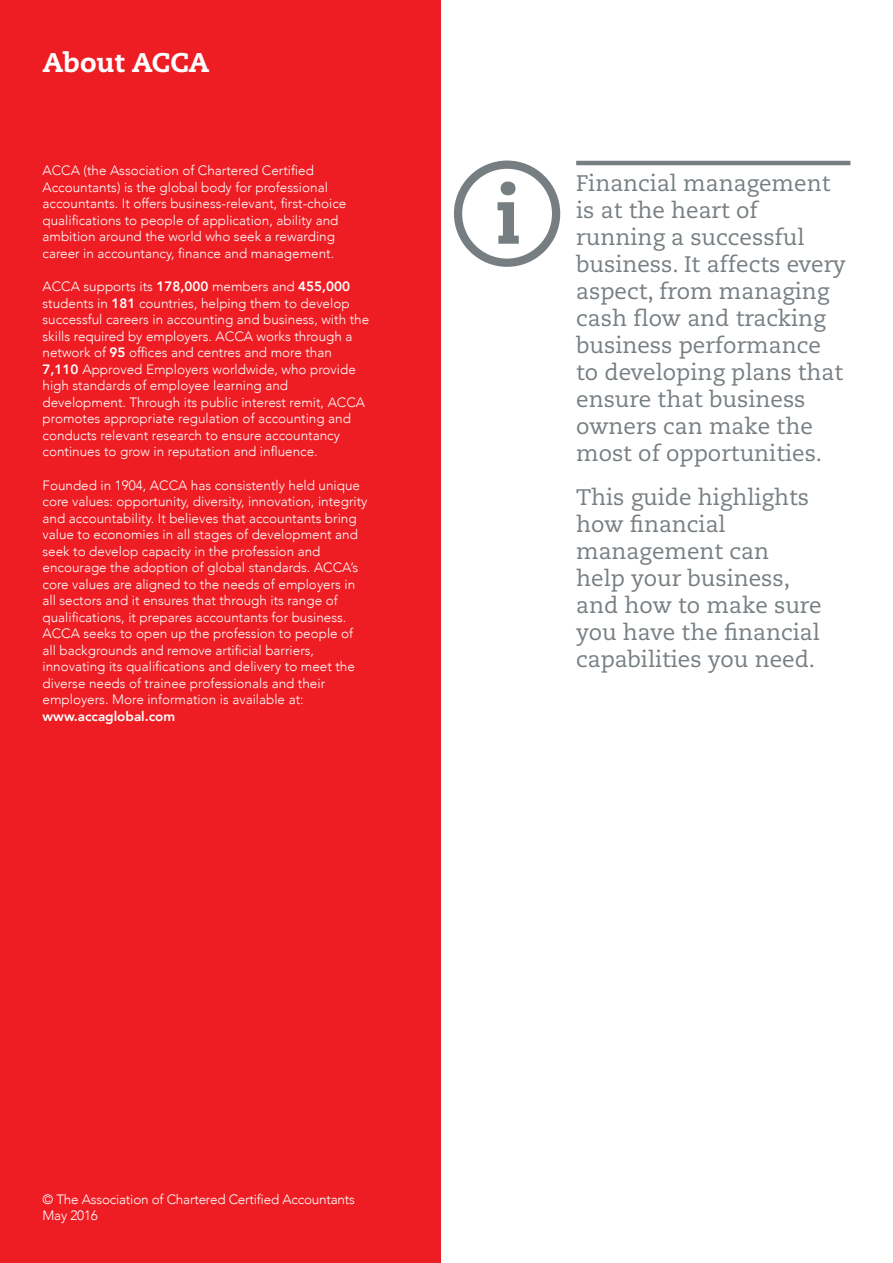
<style>
.page{position:relative;width:893px;height:1263px;background:#fff}
.page>*{position:absolute;margin:0;border:0;box-sizing:border-box;transform-origin:0 0}
.footnotes{font:800 27px "Caecilia";color:#fff}
.IFC_big_grey_text{font:22.5px/27px "Caecilia";color:#777e82}
.Body_text{font:300 13.5px/16.5px "Avenir";color:#fff}
.s1{font-weight:800}
</style>
<div class="page">
<div style="left:0;top:0;width:440px;height:1263px;background:#ee1d23"></div>
<div style="left:454px;top:161px;width:106px;height:106px;border:8px solid #777e82;border-radius:50%"></div>
<svg style="left:497px;top:182px;width:22px;height:62px"></svg>
<hr style="left:576px;top:161px;width:274px;height:4px;background:#777e82">
<p class="footnotes" style="left:43px;top:46px;width:168px">About ACCA</p>
<p class="Body_text" style="left:43px;top:162px;width:305px">ACCA (the Association of Chartered Certified Accountants) is the global body for professional accountants. It offers business-relevant, first-choice qualifications to people of application, ability and ambition around the world who seek a rewarding career in accountancy, finance and management.</p>
<p class="Body_text" style="left:43px;top:278px;width:328px">ACCA supports its <span class="s1">178,000</span> members and <span class="s1">455,000 </span>students in <span class="s1">181</span> countries, helping them to develop successful careers in accounting and business, with the skills required by employers. ACCA works through a network of <span class="s1">95</span> offices and centres and more than <span class="s1">7,110</span> Approved Employers worldwide, who provide high standards of employee learning and development. Through its public interest remit, ACCA promotes appropriate regulation of accounting and conducts relevant research to ensure accountancy continues to grow in reputation and influence.</p>
<p class="Body_text" style="left:43px;top:477px;width:326px">Founded in 1904, ACCA has consistently held unique core values: opportunity, diversity, innovation, integrity and accountability. It believes that accountants bring value to economies in all stages of development and seek to develop capacity in the profession and encourage the adoption of global standards. ACCA’s core values are aligned to the needs of employers in all sectors and it ensures that through its range of qualifications, it prepares accountants for business.<br>ACCA seeks to open up the profession to people of all backgrounds and remove artificial barriers, innovating its qualifications and delivery to meet the diverse needs of trainee professionals and their employers. More information is available at: <span class="s1">www.accaglobal.com</span></p>
<p class="Body_text" style="left:43px;top:1191px;width:314px">© The Association of Chartered Certified Accountants</p>
<p class="Body_text" style="left:43px;top:1207px;width:57px">May 2016</p>
<p class="IFC_big_grey_text" style="left:576px;top:170px;width:271px">Financial management is at the heart of running a successful business. It affects every aspect, from managing cash flow and tracking business performance to developing plans that ensure that business owners can make the most of opportunities.</p>
<p class="IFC_big_grey_text" style="left:576px;top:484px;width:247px">This guide highlights how financial management can help your business, and how to make sure you have the financial capabilities you need.</p>
</div>
